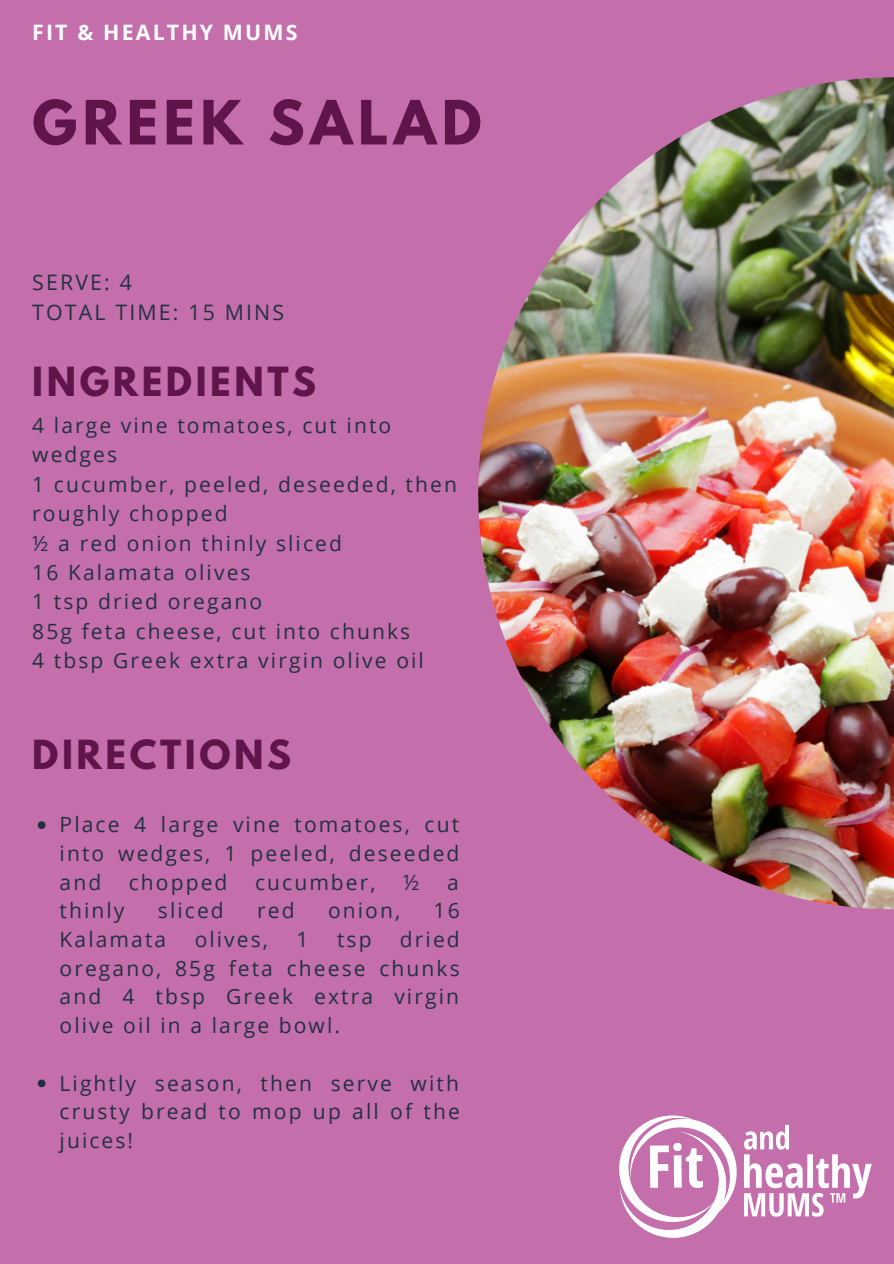
<style>
.page{position:relative;width:894px;height:1264px;background:#fff}
.page>*{position:absolute;margin:0;border:0;box-sizing:border-box;transform-origin:0 0}
.t1{font:700 54px "League Spartan";letter-spacing:.1em;color:#5f144a}
.t2{font:700 35.55px "League Spartan";letter-spacing:.1em;color:#5f144a}
.t3{font:21.3px/29.4px "Open Sans";letter-spacing:.1em;color:#213140}
.t4{font:700 21.3px "Open Sans";letter-spacing:.1em;color:#fff}
.t5{font:21px/29.4px "Open Sans";letter-spacing:.1em;color:#213140;text-align:justify}
</style>
<div class="page">
<div style="left:0;top:0;width:893px;height:1263px;background:#c46eac"></div>
<img style="left:478px;top:77px;width:415px;height:832px">
<img style="left:619px;top:1115px;width:253px;height:123px">
<svg style="left:38px;top:821px;width:7px;height:8px"></svg>
<svg style="left:38px;top:1079px;width:7px;height:8px"></svg>
<p class="t4" style="left:32px;top:17px;width:267px">FIT &amp; HEALTHY MUMS</p>
<h1 class="t1" style="left:32px;top:96px;width:450px">GREEK SALAD</h1>
<p class="t3" style="left:32px;top:267px;width:253px">SERVE: 4<br>TOTAL TIME: 15 MINS</p>
<h2 class="t2" style="left:32px;top:364px;width:285px">INGREDIENTS</h2>
<p class="t5" style="left:32px;top:410px;width:426px;text-align:left">4 large vine tomatoes, cut into wedges<br>1 cucumber, peeled, deseeded, then roughly chopped<br>½ a red onion thinly sliced<br>16 Kalamata olives<br>1 tsp dried oregano<br>85g feta cheese, cut into chunks<br>4 tbsp Greek extra virgin olive oil</p>
<h2 class="t2" style="left:32px;top:737px;width:260px">DIRECTIONS</h2>
<p class="t5" style="left:60px;top:809px;width:401px;line-height:28.7px">Place 4 large vine tomatoes, cut into wedges, 1 peeled, deseeded and</p>
<p class="t5" style="left:129px;top:866px;width:100px">chopped</p>
<p class="t5" style="left:255px;top:866px;width:122px">cucumber,</p>
<p class="t5" style="left:403px;top:866px;width:18px">½</p>
<p class="t5" style="left:447px;top:866px;width:13px">a</p>
<p class="t5" style="left:60px;top:895px;width:66px">thinly</p>
<p class="t5" style="left:158px;top:895px;width:67px">sliced</p>
<p class="t5" style="left:257px;top:895px;width:39px">red</p>
<p class="t5" style="left:328px;top:895px;width:74px">onion,</p>
<p class="t5" style="left:433px;top:895px;width:28px">16</p>
<p class="t5" style="left:60px;top:924px;width:108px">Kalamata</p>
<p class="t5" style="left:195px;top:924px;width:75px">olives,</p>
<p class="t5" style="left:296px;top:924px;width:13px">1</p>
<p class="t5" style="left:337px;top:924px;width:36px">tsp</p>
<p class="t5" style="left:60px;top:924px;width:401px;line-height:28.7px;text-indent:340px">dried oregano, 85g feta cheese chunks and 4 tbsp Greek extra virgin olive oil in a large bowl.</p>
<p class="t5" style="left:60px;top:1068px;width:401px;line-height:28.7px">Lightly season, then serve with crusty bread to mop up all of the juices!</p>
</div>
